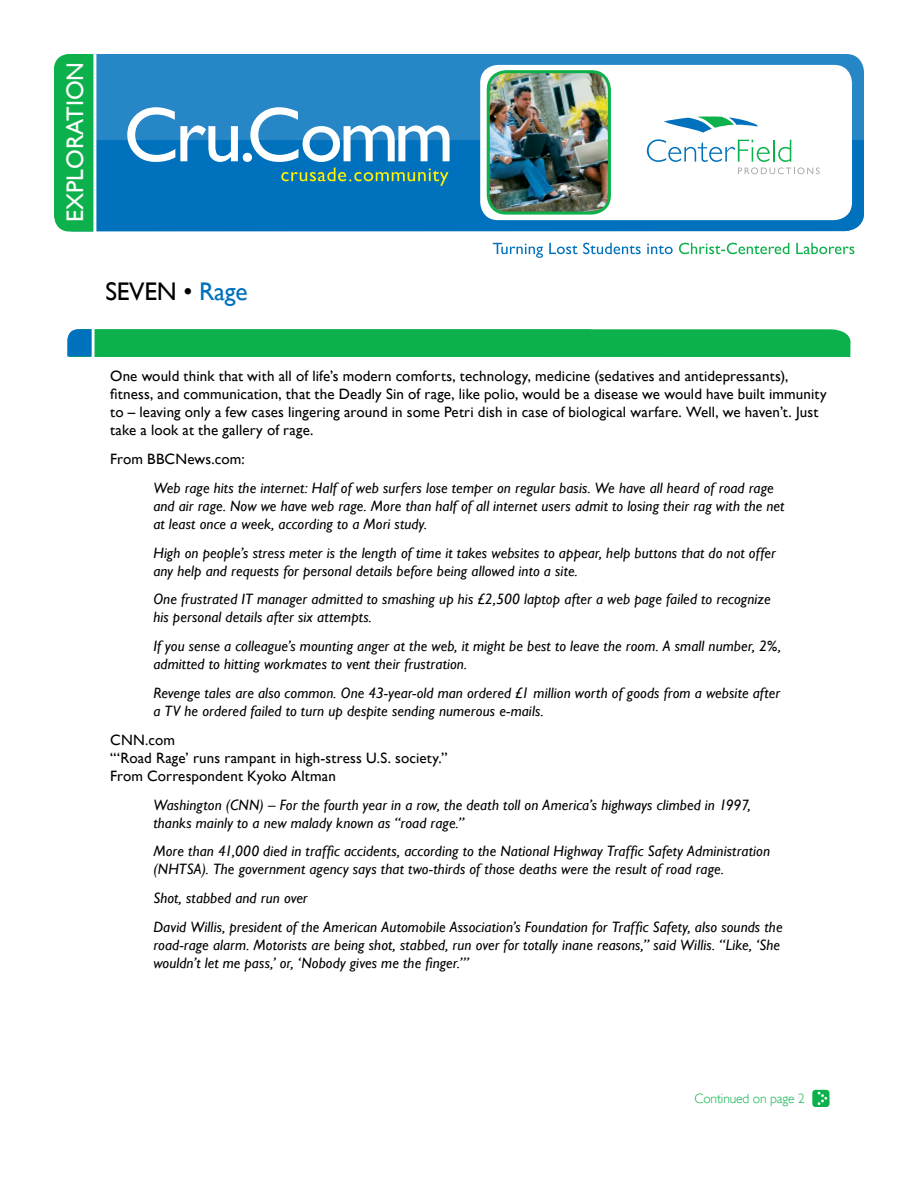
<style>
.page{position:relative;width:918px;height:1188px;background:#fff}
.page>*{position:absolute;margin:0;border:0;box-sizing:border-box;transform-origin:0 0}
.t1{font:25.5px "Gill Sans";letter-spacing:-.01em;color:#000}
.t2{font:24px "Gill Sans";color:#fff}
.t3{font:italic 15px/18px "Gill Sans";letter-spacing:.01em;color:#000}
.t4{font:15px/18px "Gill Sans";letter-spacing:.01em;color:#000}
.t5{font:300 13.5px "Gill Sans";letter-spacing:-.01em;color:#0db14b}
.s1{color:#0071bc}
</style>
<div class="page">
<svg style="left:68px;top:329px;width:782px;height:28px;background:#0fb050"></svg>
<div style="left:812px;top:1090px;width:18px;height:17px;background:#0db14b;border-radius:3px"></div>
<svg style="left:818px;top:1092px;width:9px;height:13px"></svg>
<div style="left:54px;top:54px;width:810px;height:176px;background:#2686c6;border-radius:18px"></div>
<div style="left:96px;top:140px;width:768px;height:92px;background:#0071bc"></div>
<svg style="left:127px;top:107px;width:323px;height:55px"></svg>
<div style="left:480px;top:65px;width:372px;height:155px;background:#fff;border-radius:18px"></div>
<svg style="left:664px;top:116px;width:94px;height:17px"></svg>
<svg style="left:647px;top:139px;width:173px;height:35px"></svg>
<img style="left:488px;top:74px;width:119px;height:137px">
<div style="left:487px;top:70px;width:124px;height:145px;border:3px solid #0db14b;border-radius:18px"></div>
<div style="left:54px;top:54px;width:39px;height:178px;background:#0db14b"></div>
<hr style="left:93px;top:48px;width:3px;height:188px;background:#fff">
<svg style="left:281px;top:168px;width:168px;height:18px;background:#328a96"></svg>
<svg style="left:493px;top:243px;width:180px;height:15px"></svg>
<svg style="left:679px;top:243px;width:175px;height:11px"></svg>
<h2 class="t2" style="left:61px;top:222px;width:161px;rotate:-90deg">EXPLORATION</h2>
<h1 class="t1" style="left:105px;top:276px;width:144px">Seven • <span class="s1">Rage</span></h1>
<p class="t4" style="left:110px;top:367px;width:718px">One would think that with all of life’s modern comforts, technology, medicine (sedatives and antidepressants), fitness, and communication, that the Deadly Sin of rage, like polio, would be a disease we would have built immunity to – leaving only a few cases lingering around in some Petri dish in case of biological warfare. Well, we haven’t. Just take a look at the gallery of rage.</p>
<p class="t4" style="left:110px;top:450px;width:136px">From BBCNews.com:</p>
<p class="t3" style="left:153px;top:479px;width:633px">Web rage hits the internet: Half of web surfers lose temper on regular basis. We have all heard of road rage and air rage. Now we have web rage. More than half of all internet users admit to losing their rag with the net at least once a week, according to a Mori study.</p>
<p class="t3" style="left:153px;top:543px;width:624px">High on people’s stress meter is the length of time it takes websites to appear, help buttons that do not offer any help and requests for personal details before being allowed into a site.</p>
<p class="t3" style="left:153px;top:590px;width:619px">One frustrated IT manager admitted to smashing up his £2,500 laptop after a web page failed to recognize his personal details after six attempts.</p>
<p class="t3" style="left:153px;top:637px;width:629px">If you sense a colleague’s mounting anger at the web, it might be best to leave the room. A small number, 2%, admitted to hitting workmates to vent their frustration.</p>
<p class="t3" style="left:153px;top:684px;width:628px">Revenge tales are also common. One 43-year-old man ordered £1 million worth of goods from a website after a TV he ordered failed to turn up despite sending numerous e-mails.</p>
<p class="t4" style="left:110px;top:731px;width:339px">CNN.com<br>“‘Road Rage’ runs rampant in high-stress U.S. society.”<br>From Correspondent Kyoko Altman</p>
<p class="t3" style="left:153px;top:795px;width:599px">Washington (CNN) – For the fourth year in a row, the death toll on America’s highways climbed in 1997, thanks mainly to a new malady known as “road rage.”</p>
<p class="t3" style="left:153px;top:842px;width:618px">More than 41,000 died in traffic accidents, according to the National Highway Traffic Safety Administration (NHTSA). The government agency says that two-thirds of those deaths were the result of road rage.</p>
<p class="t3" style="left:153px;top:884px;width:631px;line-height:28.8px">Shot, stabbed and run over<br>David Willis, president of the American Automobile Association’s Foundation for Traffic Safety, also sounds the</p>
<p class="t3" style="left:153px;top:936px;width:628px">road-rage alarm. Motorists are being shot, stabbed, run over for totally inane reasons,” said Willis. “Like, ‘She wouldn’t let me pass,’ or, ‘Nobody gives me the finger.’”</p>
<p class="t5" style="left:694px;top:1091px;width:112px">Continued on page 2</p>
</div>
